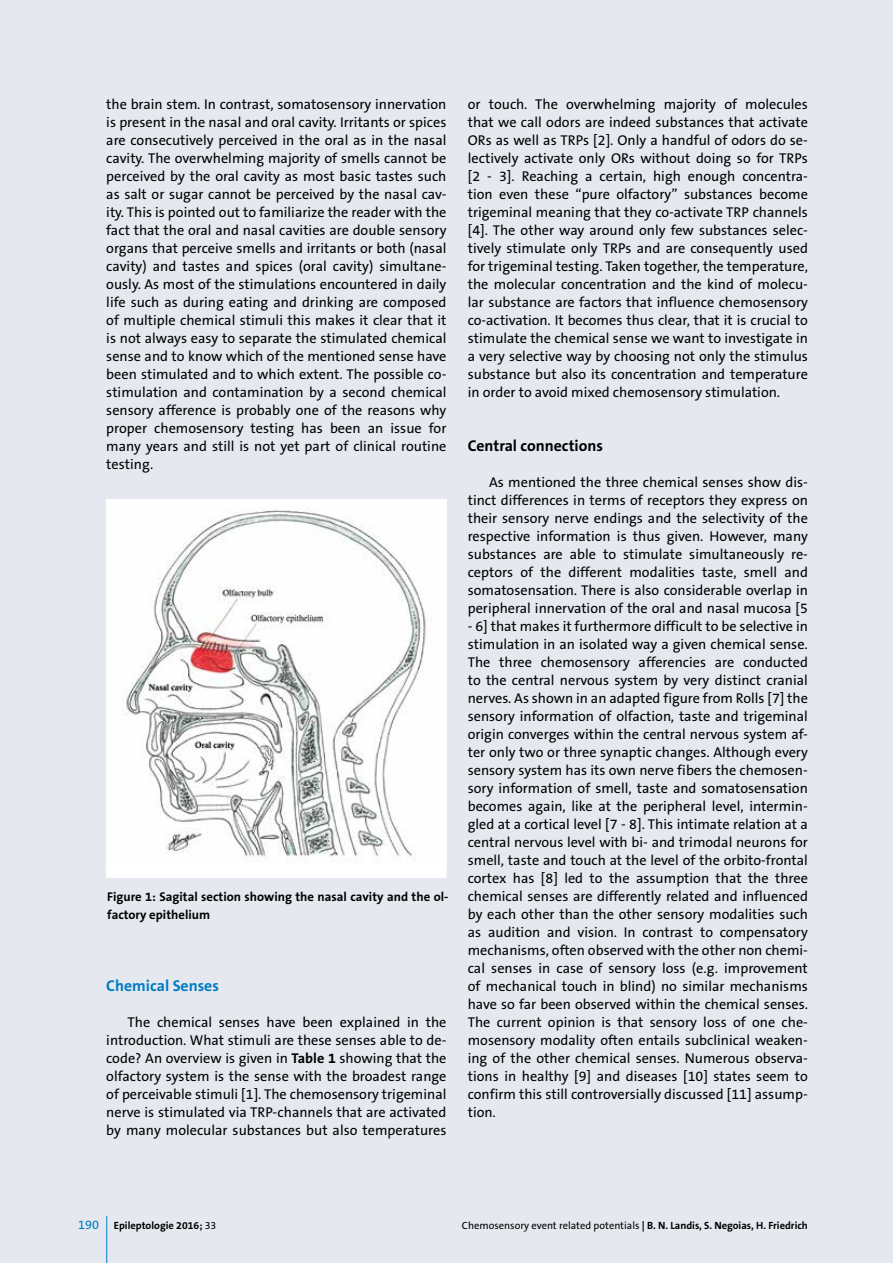
<style>
.page{position:relative;width:893px;height:1263px;background:#e5e9ef}
.page>*{position:absolute;margin:0;border:0;box-sizing:border-box;transform-origin:0 0}
.t1{font:700 15.75px "The Sans B W7";color:#000}
.t2{font:700 15.75px "The Sans B W7";color:#007bc2}
.t3{font:14.25px/18px "The Sans B W5 Plain";color:#000;text-align:justify}
.t4{font:700 12.75px/18px "The Sans B W7";color:#000}
.t5{font:10.5px "The Sans B W5 Plain";color:#000}
.t6{font:700 10.5px "The Sans B W7";color:#000}
.s1{font-family:"The Sans B W7";font-weight:700}
.s2{font-family:"The Sans B W5 Plain";font-weight:400;font-size:12.75px;color:#007bc2}
.s3{font-family:"The Sans B W5 Plain";font-weight:400}
</style>
<div class="page">
<hr style="left:106px;top:1216px;width:1px;height:47px;background:#007bc2">
<div style="left:107px;top:500px;width:339px;height:377px;background:#fff"></div>
<img style="left:122px;top:509px;width:304px;height:354px">
<div style="left:106px;top:500px;width:340px;height:378px;border:1px solid #fff"></div>
<p class="t3" style="left:106px;top:96px;width:342px">the brain stem. In contrast, somatosensory innervation is present in the nasal and oral cavity. Irritants or spices are consecutively perceived in the oral as in the nasal cavity. The overwhelming majority of smells cannot be perceived by the oral cavity as most basic tastes such as salt or sugar cannot be perceived by the nasal cav&shy;ity. This is pointed out to familiarize the reader with the fact that the oral and nasal cavities are double sensory organs that perceive smells and irritants or both (nasal cavity) and tastes and spices (oral cavity) simultane&shy;ously. As most of the stimulations encountered in daily life such as during eating and drinking are composed of multiple chemical stimuli this makes it clear that it is not always easy to separate the stimulated chemical sense and to know which of the mentioned sense have been stimulated and to which extent. The possible co&shy;stimulation and contamination by a second chemical sensory afference is probably one of the reasons why proper chemosensory testing has been an issue for many years and still is not yet part of clinical routine testing.</p>
<p class="t4" style="left:107px;top:888px;width:343px">Figure 1: Sagital section showing the nasal cavity and the ol&shy;factory epithelium</p>
<p class="t2" style="left:106px;top:976px;width:114px">Chemical Senses</p>
<p class="t3" style="left:106px;top:1014px;width:342px;text-indent:21px">The chemical senses have been explained in the introduction. What stimuli are these senses able to de&shy;code? An overview is given in <span class="s1">Table 1</span> showing that the olfactory system is the sense with the broadest range of perceivable stimuli [1]. The chemosensory trigeminal nerve is stimulated via TRP-channels that are activated by many molecular substances but also temperatures</p>
<p class="t3" style="left:468px;top:96px;width:342px">or touch. The overwhelming majority of molecules that we call odors are indeed substances that activate ORs as well as TRPs [2]. Only a handful of odors do se&shy;lectively activate only ORs without doing so for TRPs [2 - 3]. Reaching a certain, high enough concentra&shy;tion even these “pure olfactory” substances become trigeminal meaning that they co-activate TRP channels [4]. The other way around only few substances selec&shy;tively stimulate only TRPs and are consequently used for trigeminal testing. Taken together, the temperature, the molecular concentration and the kind of molecu&shy;lar substance are factors that influence chemosensory co-activation. It becomes thus clear, that it is crucial to stimulate the chemical sense we want to investigate in a very selective way by choosing not only the stimulus substance but also its concentration and temperature in order to avoid mixed chemosensory stimulation.</p>
<p class="t1" style="left:468px;top:436px;width:137px">Central connections</p>
<p class="t3" style="left:468px;top:474px;width:342px;text-indent:21px">As mentioned the three chemical senses show dis&shy;tinct differences in terms of receptors they express on their sensory nerve endings and the selectivity of the respective information is thus given. However, many substances are able to stimulate simultaneously re&shy;ceptors of the different modalities taste, smell and somatosensation. There is also considerable overlap in peripheral innervation of the oral and nasal mucosa [5</p>
<p class="t3" style="left:468px;top:618px;width:342px">- 6] that makes it furthermore difficult to be selective in stimulation in an isolated way a given chemical sense.<br>The three chemosensory afferencies are conducted to the central nervous system by very distinct cranial nerves. As shown in an adapted figure from Rolls [7] the sensory information of olfaction, taste and trigeminal origin converges within the central nervous system af&shy;ter only two or three synaptic changes. Although every sensory system has its own nerve fibers the chemosen&shy;sory information of smell, taste and somatosensation becomes again, like at the peripheral level, intermin&shy;gled at a cortical level [7 - 8]. This intimate relation at a central nervous level with bi- and trimodal neurons for smell, taste and touch at the level of the orbito-frontal cortex has [8] led to the assumption that the three chemical senses are differently related and influenced by each other than the other sensory modalities such as audition and vision. In contrast to compensatory mechanisms, often observed with the other non chemi&shy;cal senses in case of sensory loss (e.g. improvement of mechanical touch in blind) no similar mechanisms have so far been observed within the chemical senses.<br>The current opinion is that sensory loss of one che&shy;mosensory modality often entails subclinical weaken&shy;ing of the other chemical senses. Numerous observa&shy;tions in healthy [9] and diseases [10] states seem to confirm this still controversially discussed [11] assump&shy;tion.</p>
<p class="t6" style="left:78px;top:1218px;width:140px"><span class="s2">190</span> Epileptologie 2016; <span class="s3">33</span></p>
<p class="t5" style="left:462px;top:1218px;width:347px">Chemosensory event related potentials <span class="s1">| B. N. Landis, S. Negoias, H. Friedrich</span></p>
</div>
